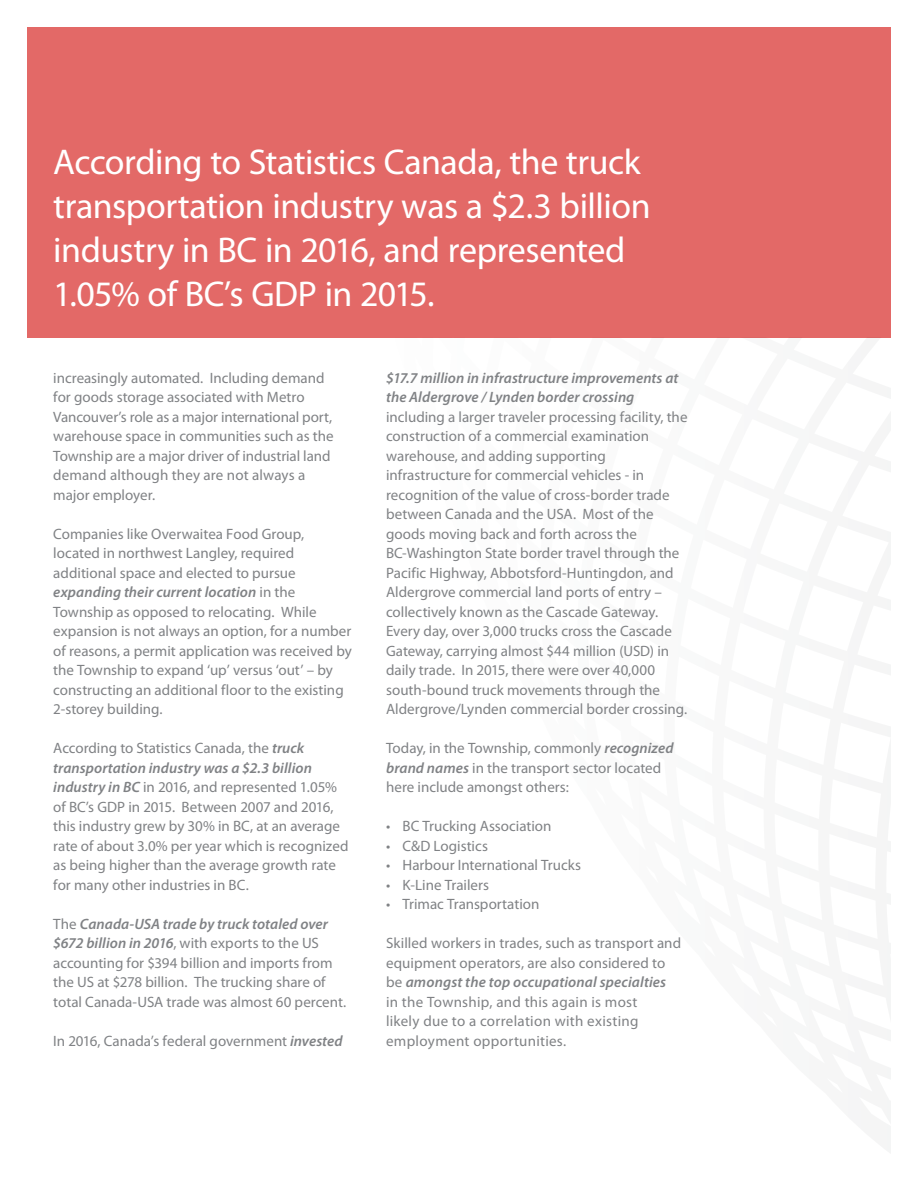
<style>
.page{position:relative;width:918px;height:1188px;background:#fff}
.page>*{position:absolute;margin:0;border:0;box-sizing:border-box;transform-origin:0 0}
.t1{font:35.85px/44px "Myriad Pro";letter-spacing:-.015em;color:#fff}
.t2{font:15px/19.5px "Myriad Pro";color:#808285}
.t3{font:italic 600 15px/19.5px "Myriad Pro";letter-spacing:.005em;color:#808285}
.s1{font-weight:600;font-style:italic}
</style>
<div class="page">
<div style="left:27px;top:27px;width:864px;height:311px;background:#e36967"></div>
<h1 class="t1" style="left:53px;top:139px;width:599px">According to Statistics Canada, the truck transportation industry was a $2.3 billion industry in BC in 2016, and represented 1.05% of BC’s GDP in 2015.</h1>
<p class="t2" style="left:53px;top:368px;width:282px">increasingly automated. Including demand for goods storage associated with Metro Vancouver’s role as a major international port, warehouse space in communities such as the Township are a major driver of industrial land demand although they are not always a major employer.</p>
<p class="t2" style="left:53px;top:524px;width:300px">Companies like Overwaitea Food Group, located in northwest Langley, required additional space and elected to pursue <span class="s1">expanding their current location</span> in the Township as opposed to relocating. While expansion is not always an option, for a number of reasons, a permit application was received by the Township to expand ‘up’ versus ‘out’ – by constructing an additional floor to the existing 2-storey building.</p>
<p class="t2" style="left:53px;top:738px;width:297px">According to Statistics Canada, the <span class="s1">truck transportation industry was a $2.3 billion industry in BC</span> in 2016, and represented 1.05% of BC’s GDP in 2015. Between 2007 and 2016, this industry grew by 30% in BC, at an average rate of about 3.0% per year which is recognized as being higher than the average growth rate for many other industries in BC.</p>
<p class="t2" style="left:53px;top:914px;width:294px">The <span class="s1">Canada-USA trade by truck totaled over $672 billion in 2016</span>, with exports to the US accounting for $394 billion and imports from the US at $278 billion. The trucking share of total Canada-USA trade was almost 60 percent.</p>
<p class="t2" style="left:53px;top:1031px;width:291px">In 2016, Canada’s federal government <span class="s1">invested</span></p>
<p class="t3" style="left:386px;top:368px;width:294px">$17.7 million in infrastructure improvements at the Aldergrove / Lynden border crossing</p>
<p class="t2" style="left:386px;top:407px;width:303px">including a larger traveler processing facility, the construction of a commercial examination warehouse, and adding supporting infrastructure for commercial vehicles - in recognition of the value of cross-border trade between Canada and the USA. Most of the goods moving back and forth across the BC-Washington State border travel through the Pacific Highway, Abbotsford-Huntingdon, and Aldergrove commercial land ports of entry – collectively known as the Cascade Gateway.<br>Every day, over 3,000 trucks cross the Cascade Gateway, carrying almost $44 million (USD) in daily trade. In 2015, there were over 40,000 south-bound truck movements through the Aldergrove/Lynden commercial border crossing.</p>
<p class="t2" style="left:386px;top:738px;width:289px">Today, in the Township, commonly <span class="s1">recognized brand names</span> in the transport sector located here include amongst others:</p>
<p class="t2" style="left:386px;top:816px;width:167px">• BC Trucking Association</p>
<p class="t2" style="left:386px;top:836px;width:103px">• C&amp;D Logistics</p>
<p class="t2" style="left:386px;top:855px;width:197px">• Harbour International Trucks</p>
<p class="t2" style="left:386px;top:875px;width:105px">• K-Line Trailers</p>
<p class="t2" style="left:386px;top:894px;width:155px">• Trimac Transportation</p>
<p class="t2" style="left:386px;top:933px;width:297px">Skilled workers in trades, such as transport and equipment operators, are also considered to be <span class="s1">amongst the top occupational specialties </span>in the Township, and this again is most<br>likely due to a correlation with existing employment opportunities.</p>
</div>
